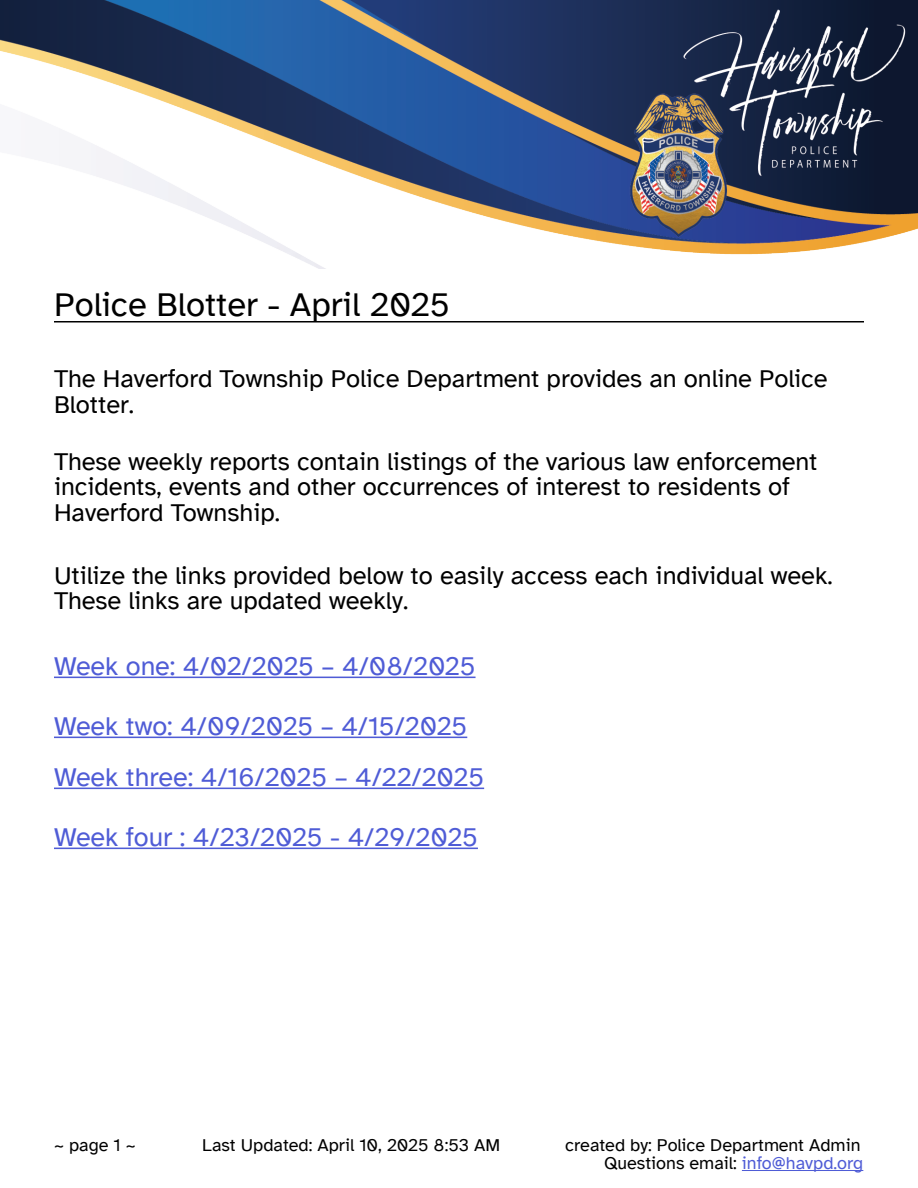
<style>
.page{position:relative;width:918px;height:1188px;background:#fff}
.page>*{position:absolute;margin:0;border:0;box-sizing:border-box;transform-origin:0 0}
.Heading{font:34.5px "Atkinson Hyperlegible";color:#000}
.Cover_Sheet_Paragraph{font:27px "Atkinson Hyperlegible";color:#4f5cd6}
.Paragraph{font:25.5px/25.5px "Atkinson Hyperlegible";color:#000}
.t1{font:18px/18px "Atkinson Hyperlegible";color:#000;text-align:right}
.s1{color:#4f5cd6}
</style>
<div class="page">
<img style="left:0;top:0;width:918px;height:268px">
<hr style="left:742px;top:1170px;width:121px;height:1px;background:#4f5cd6">
<hr style="left:54px;top:677px;width:422px;height:1px;background:#4f5cd6">
<hr style="left:54px;top:737px;width:413px;height:1px;background:#4f5cd6">
<hr style="left:54px;top:788px;width:430px;height:1px;background:#4f5cd6">
<hr style="left:54px;top:848px;width:424px;height:1px;background:#4f5cd6">
<hr style="left:54px;top:321px;width:810px;height:1px;background:#000">
<p class="Heading" style="left:54px;top:285px;width:397px">Police Blotter - April 2025</p>
<p class="Paragraph" style="left:54px;top:366px;width:775px">The Haverford Township Police Department provides an online Police<br>Blotter.</p>
<p class="Paragraph" style="left:54px;top:449px;width:765px">These weekly reports contain listings of the various law enforcement incidents, events and other occurrences of interest to residents of<br>Haverford Township.</p>
<p class="Paragraph" style="left:54px;top:563px;width:780px">Utilize the links provided below to easily access each individual week.<br>These links are updated weekly.</p>
<p class="Cover_Sheet_Paragraph" style="left:54px;top:651px;width:423px">Week one: 4/02/2025 – 4/08/2025</p>
<p class="Cover_Sheet_Paragraph" style="left:54px;top:711px;width:415px">Week two: 4/09/2025 – 4/15/2025</p>
<p class="Cover_Sheet_Paragraph" style="left:54px;top:762px;width:432px">Week three: 4/16/2025 – 4/22/2025</p>
<p class="Cover_Sheet_Paragraph" style="left:54px;top:822px;width:425px">Week four : 4/23/2025 - 4/29/2025</p>
<p class="t1" style="left:54px;top:1136px;width:83px">~ page 1 ~</p>
<p class="t1" style="left:202px;top:1136px;width:299px">Last Updated: April 10, 2025 8:53 AM</p>
<p class="t1" style="left:565px;top:1136px;width:300px">created by: Police Department Admin<br>Questions email: <span class="s1">info@havpd.org</span></p>
</div>
